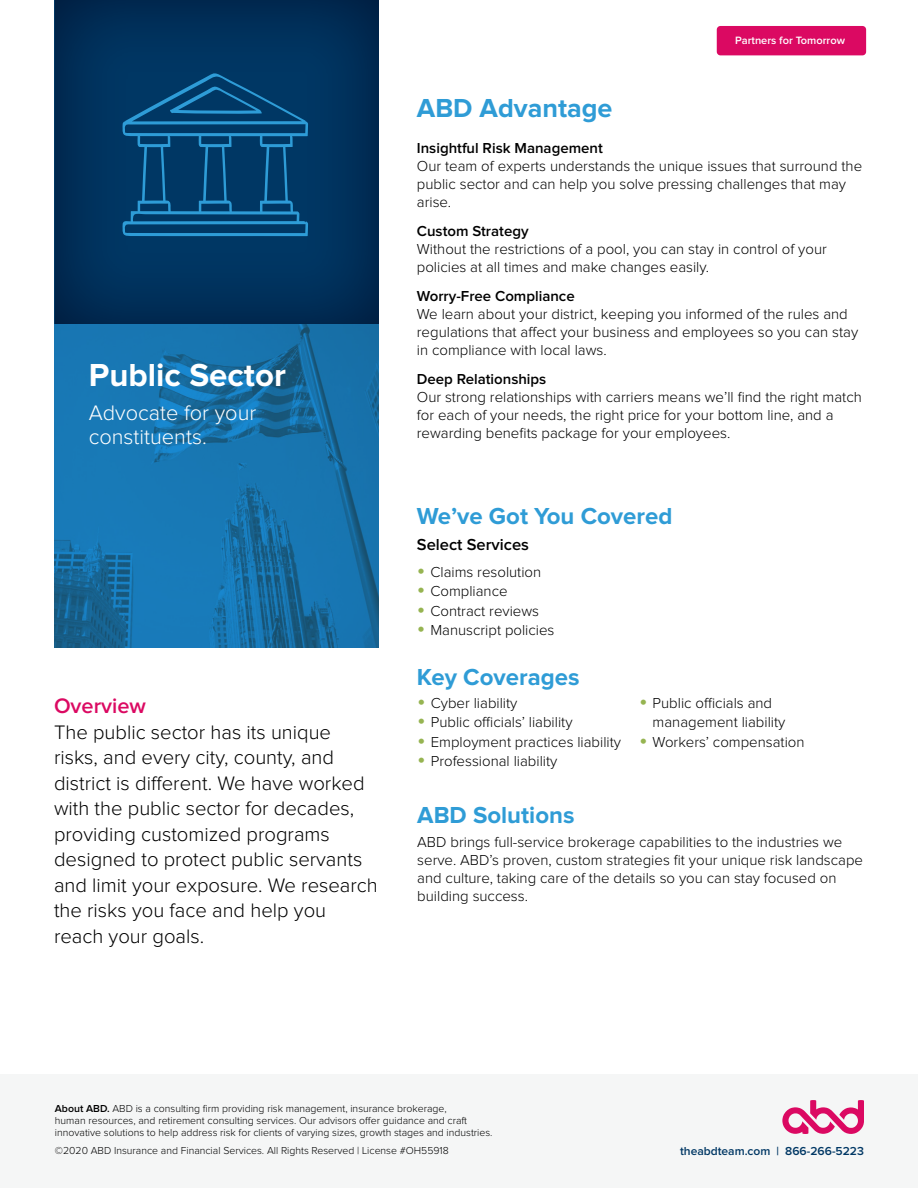
<style>
.page{position:relative;width:918px;height:1188px;background:#fff}
.page>*{position:absolute;margin:0;border:0;box-sizing:border-box;transform-origin:0 0}
.t1{font:700 33px "Proxima Nova";color:#fff}
.t2{font:700 27px "Proxima Nova";color:#2f9cd6}
.t3{font:700 24px "Proxima Nova";color:#2f9cd6}
.t4{font:300 21.75px/24px "Proxima Nova";color:#fff}
.t5{font:600 21.75px "Proxima Nova";color:#db0962}
.t6{font:300 20.25px/25.5px "Proxima Nova";color:#000}
.t7{font:600 16.5px "Proxima Nova";color:#000}
.t8{font:300 15px/18px "Proxima Nova";color:#000}
.t9{font:600 15px "Proxima Nova";color:#000}
.t10{font:600 12px "Proxima Nova";color:#003764}
.t11{font:600 10.95px "Proxima Nova";color:#fff}
.t12{font:300 10.5px/12px "Proxima Nova";color:#000}
.s1{font-weight:400;font-size:24px;color:#96b451}
.s2{font-weight:600}
</style>
<div class="page">
<div style="left:717px;top:26px;width:149px;height:29px;background:#db0962;border-radius:4px"></div>
<div style="left:0;top:1075px;width:918px;height:113px;background:#f5f6f6"></div>
<svg style="left:782px;top:1100px;width:82px;height:34px"></svg>
<div style="left:41px;top:0;width:350px;height:325px;background:#003764;opacity:.75"></div>
<img style="left:54px;top:324px;width:324px;height:324px">
<svg style="left:122px;top:73px;width:186px;height:163px;background:#084979"></svg>
<h1 class="t1" style="left:89px;top:360px;width:199px">Public Sector</h1>
<h3 class="t4" style="left:89px;top:402px;width:169px">Advocate for your constituents.</h3>
<h3 class="t5" style="left:54px;top:696px;width:93px">Overview</h3>
<p class="t6" style="left:54px;top:720px;width:325px">The public sector has its unique risks, and every city, county, and district is different. We have worked with the public sector for decades, providing customized programs designed to protect public servants and limit your exposure. We research the risks you face and help you reach your goals.</p>
<p class="t11" style="left:735px;top:35px;width:111px">Partners for Tomorrow</p>
<h2 class="t2" style="left:417px;top:95px;width:197px">ABD Advantage</h2>
<p class="t9" style="left:417px;top:142px;width:188px">Insightful Risk Management</p>
<p class="t8" style="left:417px;top:158px;width:447px">Our team of experts understands the unique issues that surround the public sector and can help you solve pressing challenges that may arise.</p>
<p class="t9" style="left:417px;top:224px;width:113px">Custom Strategy</p>
<p class="t8" style="left:417px;top:241px;width:412px">Without the restrictions of a pool, you can stay in control of your policies at all times and make changes easily.</p>
<p class="t9" style="left:417px;top:289px;width:159px">Worry-Free Compliance</p>
<p class="t8" style="left:417px;top:306px;width:443px">We learn about your district, keeping you informed of the rules and regulations that affect your business and employees so you can stay in compliance with local laws.</p>
<p class="t9" style="left:417px;top:372px;width:131px">Deep Relationships</p>
<p class="t8" style="left:417px;top:388px;width:447px">Our strong relationships with carriers means we’ll find the right match for each of your needs, the right price for your bottom line, and a rewarding benefits package for your employees.</p>
<h3 class="t3" style="left:417px;top:505px;width:257px">We’ve Got You Covered</h3>
<p class="t7" style="left:417px;top:537px;width:114px">Select Services</p>
<p class="t8" style="left:417px;top:563px;width:126px"><span class="s1">•</span> Claims resolution</p>
<p class="t8" style="left:417px;top:583px;width:92px"><span class="s1">•</span> Compliance</p>
<p class="t8" style="left:417px;top:602px;width:124px"><span class="s1">•</span> Contract reviews</p>
<p class="t8" style="left:417px;top:622px;width:139px"><span class="s1">•</span> Manuscript policies</p>
<h3 class="t3" style="left:417px;top:666px;width:164px">Key Coverages</h3>
<p class="t8" style="left:417px;top:694px;width:102px"><span class="s1">•</span> Cyber liability</p>
<p class="t8" style="left:417px;top:714px;width:157px"><span class="s1">•</span> Public officials’ liability</p>
<p class="t8" style="left:417px;top:733px;width:205px"><span class="s1">•</span> Employment practices liability</p>
<p class="t8" style="left:417px;top:753px;width:142px"><span class="s1">•</span> Professional liability</p>
<p class="t8" style="left:653px;top:694px;width:134px;line-height:19.5px;text-indent:-14px"><span class="s1">•</span> Public officials and management liability</p>
<p class="t8" style="left:639px;top:733px;width:167px"><span class="s1">•</span> Workers’ compensation</p>
<h3 class="t3" style="left:417px;top:804px;width:159px">ABD Solutions</h3>
<p class="t8" style="left:417px;top:833px;width:447px">ABD brings full-service brokerage capabilities to the industries we serve. ABD’s proven, custom strategies fit your unique risk landscape and culture, taking care of the details so you can stay focused on building success.</p>
<p class="t12" style="left:55px;top:1103px;width:439px"><span class="s2">About ABD.</span> ABD is a consulting firm providing risk management, insurance brokerage,<br>human resources, and retirement consulting services. Our advisors offer guidance and craft innovative solutions to help address risk for clients of varying sizes, growth stages and industries.</p>
<p class="t12" style="left:55px;top:1145px;width:395px">©2020 ABD Insurance and Financial Services. All Rights Reserved | License #OH55918</p>
<p class="t10" style="left:680px;top:1146px;width:185px">theabdteam.com | 866-266-5223</p>
</div>
